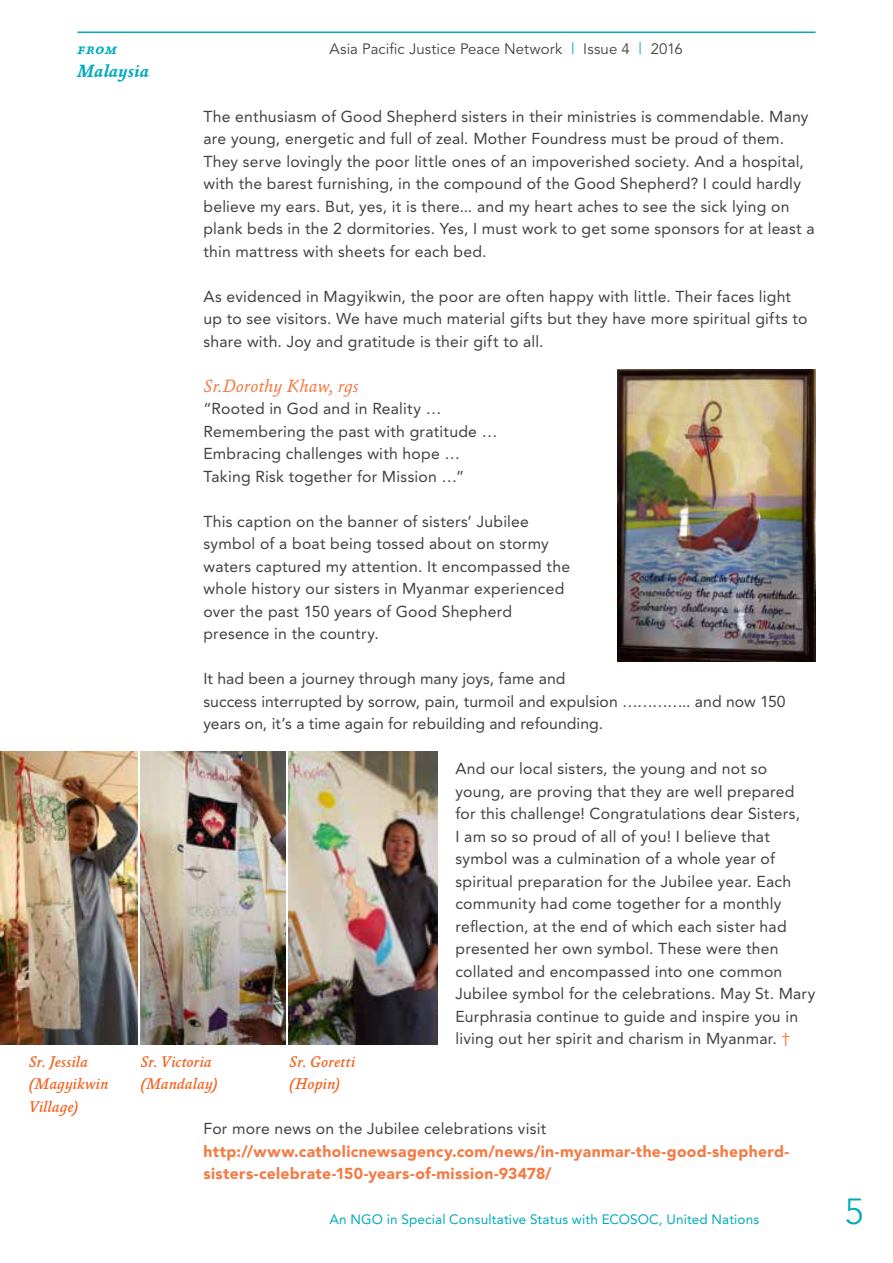
<style>
.page{position:relative;width:893px;height:1263px;background:#fff}
.page>*{position:absolute;margin:0;border:0;box-sizing:border-box;transform-origin:0 0}
.t1{font:300 36px "Avenir";color:#00abbd}
.t2{font:italic 18px "Absara TF";letter-spacing:-.015em;color:#f47a44}
.t3{font:italic 700 18px "Absara";color:#00abbd}
.t4{font:15.75px/22.5px "Avenir";letter-spacing:.015em;color:#414042}
.t5{font:900 15.75px/22.5px "Avenir";letter-spacing:.02em;color:#f47a44}
.t6{font:italic 500 15.75px/22.5px "Absara TF";letter-spacing:-.015em;color:#f26522}
.t7{font:15px "Avenir";letter-spacing:.005em;color:#414042}
.t8{font:15px "Absara TF Bold Italic SC";color:#00abbd}
.t9{font:13.5px "Avenir";letter-spacing:.01em;color:#00abbd}
.s1{font-size:15.75px;color:#00abbd}
.s2{color:#f47a44}
</style>
<div class="page">
<hr style="left:77px;top:32px;width:738px;height:1px;background:#00abbd">
<img style="left:0;top:752px;width:137px;height:292px">
<img style="left:140px;top:752px;width:146px;height:292px">
<img style="left:289px;top:752px;width:148px;height:292px">
<img style="left:617px;top:369px;width:198px;height:293px">
<p class="t8" style="left:77px;top:41px;width:42px">from</p>
<p class="t3" style="left:77px;top:60px;width:73px">Malaysia</p>
<p class="t7" style="left:329px;top:40px;width:355px">Asia Pacific Justice Peace Network <span class="s1">|</span> Issue 4 <span class="s1">|</span> 2016</p>
<p class="t4" style="left:203px;top:105px;width:613px">The enthusiasm of Good Shepherd sisters in their ministries is commendable. Many are young, energetic and full of zeal. Mother Foundress must be proud of them.<br>They serve lovingly the poor little ones of an impoverished society. And a hospital, with the barest furnishing, in the compound of the Good Shepherd? I could hardly believe my ears. But, yes, it is there... and my heart aches to see the sick lying on plank beds in the 2 dormitories. Yes, I must work to get some sponsors for at least a thin mattress with sheets for each bed.</p>
<p class="t4" style="left:203px;top:285px;width:606px">As evidenced in Magyikwin, the poor are often happy with little. Their faces light up to see visitors. We have much material gifts but they have more spiritual gifts to share with. Joy and gratitude is their gift to all.</p>
<p class="t2" style="left:203px;top:375px;width:157px">Sr.Dorothy Khaw, rgs</p>
<p class="t4" style="left:203px;top:397px;width:296px">“Rooted in God and in Reality … Remembering the past with gratitude … Embracing challenges with hope … Taking Risk together for Mission …”</p>
<p class="t4" style="left:203px;top:510px;width:368px">This caption on the banner of sisters’ Jubilee symbol of a boat being tossed about on stormy waters captured my attention. It encompassed the whole history our sisters in Myanmar experienced over the past 150 years of Good Shepherd presence in the country.</p>
<p class="t4" style="left:203px;top:667px;width:584px">It had been a journey through many joys, fame and<br>success interrupted by sorrow, pain, turmoil and expulsion ………….. and now 150 years on, it’s a time again for rebuilding and refounding.</p>
<p class="t4" style="left:455px;top:757px;width:362px">And our local sisters, the young and not so young, are proving that they are well prepared for this challenge! Congratulations dear Sisters,<br>I am so so proud of all of you! I believe that symbol was a culmination of a whole year of spiritual preparation for the Jubilee year. Each community had come together for a monthly reflection, at the end of which each sister had presented her own symbol. These were then collated and encompassed into one common Jubilee symbol for the celebrations. May St. Mary Eurphrasia continue to guide and inspire you in living out her spirit and charism in Myanmar. <span class="s2">†</span></p>
<p class="t6" style="left:29px;top:1050px;width:81px">Sr. Jessila (Magyikwin<br>Village)</p>
<p class="t6" style="left:140px;top:1050px;width:79px">Sr. Victoria (Mandalay)</p>
<p class="t6" style="left:289px;top:1050px;width:68px">Sr. Goretti (Hopin)</p>
<p class="t4" style="left:203px;top:1117px;width:344px">For more news on the Jubilee celebrations visit</p>
<p class="t5" style="left:203px;top:1140px;width:587px">http://www.catholicnewsagency.com/news/in-myanmar-the-good-shepherd&shy;sisters-celebrate-150-years-of-mission-93478/</p>
<p class="t9" style="left:329px;top:1211px;width:431px">An NGO in Special Consultative Status with ECOSOC, United Nations</p>
<h1 class="t1" style="left:845px;top:1190px;width:20px">5</h1>
</div>
